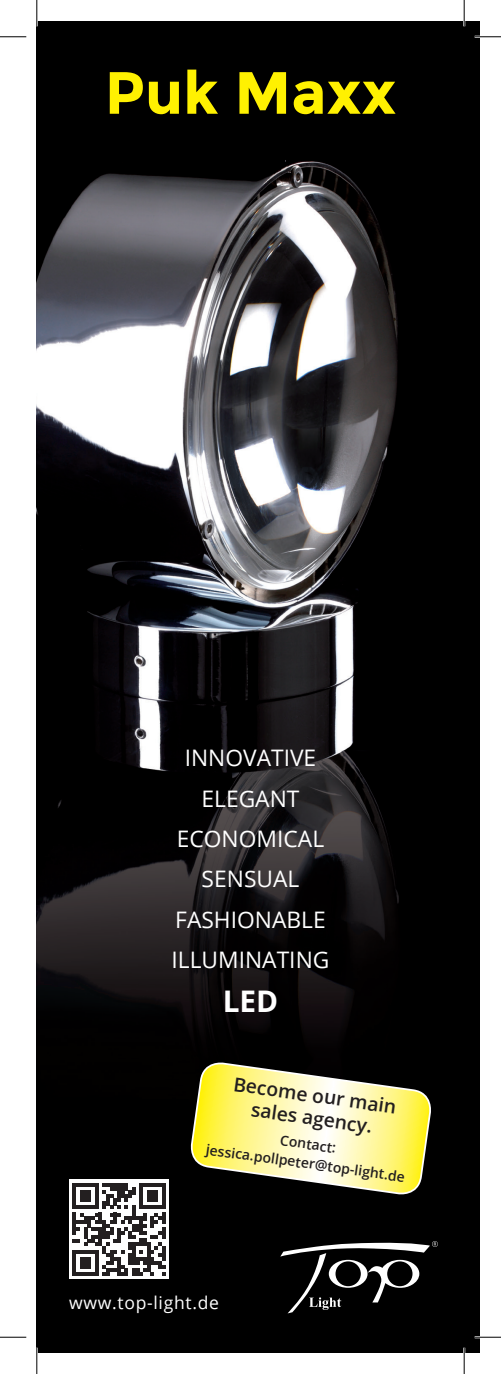
<style>
.page{position:relative;width:501px;height:1374px;background:#fff}
.page>*{position:absolute;margin:0;border:0;box-sizing:border-box;transform-origin:0 0}
.t1{font:700 59.5px "Montserrat";color:#fff101}
.t2{font:700 29.75px "Open Sans";color:#fff}
.t3{font:22.75px/40.2px "Open Sans";color:#fff;text-align:center}
.t4{font:600 19.25px/22.8px "Open Sans";color:#231f20;text-align:center}
.t5{font:17.5px "Open Sans";letter-spacing:.04em;color:#fff}
.t6{font:600 14px/19.2px "Open Sans";color:#231f20;text-align:center}
</style>
<div class="page">
<img style="left:37px;top:22px;width:441px;height:1329px">
<svg style="left:280px;top:1240px;width:157px;height:73px;background:#2d2d2d"></svg>
<svg style="left:69px;top:1179px;width:100px;height:99px"></svg>
<svg style="left:72px;top:1182px;width:93px;height:93px"></svg>
<svg style="left:189px;top:1060px;width:243px;height:135px;background:#bdb773"></svg>
<hr style="left:474px;top:36px;width:26px;height:2px;background:#fff">
<hr style="left:474px;top:1335px;width:26px;height:3px;background:#fff">
<hr style="left:36px;top:0;width:2px;height:26px;background:#fff">
<hr style="left:36px;top:1347px;width:2px;height:26px;background:#fff">
<hr style="left:462px;top:0;width:2px;height:26px;background:#fff">
<hr style="left:462px;top:1347px;width:2px;height:26px;background:#fff">
<svg style="left:0;top:36px;width:26px;height:1px"></svg>
<svg style="left:474px;top:36px;width:26px;height:1px"></svg>
<svg style="left:0;top:1336px;width:26px;height:1px"></svg>
<svg style="left:474px;top:1336px;width:26px;height:1px"></svg>
<svg style="left:36px;top:0;width:1px;height:26px"></svg>
<svg style="left:36px;top:1347px;width:1px;height:26px"></svg>
<svg style="left:463px;top:0;width:1px;height:26px"></svg>
<svg style="left:463px;top:1347px;width:1px;height:26px"></svg>
<h1 class="t1" style="left:104px;top:57px;width:293px">Puk Maxx</h1>
<p class="t3" style="left:171px;top:737px;width:159px">INNOVATIVE<br>ELEGANT<br>ECONOMICAL<br>SENSUAL<br>FASHIONABLE<br>ILLUMINATING</p>
<h2 class="t2" style="left:222px;top:979px;width:57px">LED</h2>
<p class="t4" style="left:235px;top:1071px;width:166px;rotate:8deg">Become our main sales agency.</p>
<p class="t6" style="left:210px;top:1119px;width:202px;rotate:8deg">Contact: jessica.pollpeter@top-light.de</p>
<p class="t5" style="left:69px;top:1290px;width:151px">www.top-light.de</p>
</div>
